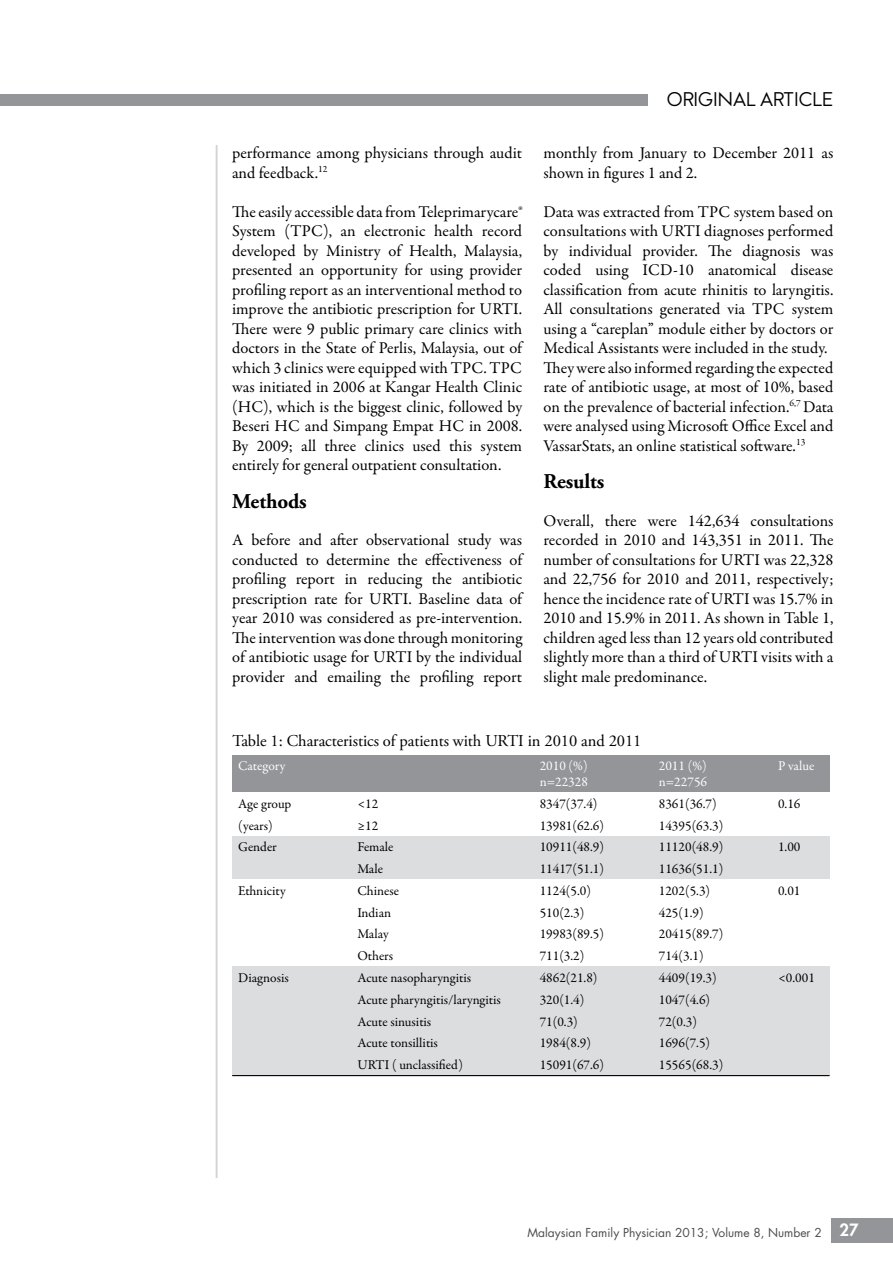
<style>
.page{position:relative;width:893px;height:1263px;background:#fff}
.page>*{position:absolute;margin:0;border:0;box-sizing:border-box;transform-origin:0 0}
.t1{font:700 21px "Adobe Garamond Pro";letter-spacing:-.005em;color:#000}
.t2{font:18px "W Sans";color:#000}
.t3{font:16.5px/19.5px "Garamond Premr Pro";letter-spacing:-.005em;color:#000}
.t4{font:16.5px "Adobe Garamond Pro";letter-spacing:-.005em;color:#000}
.t5{font:13.5px "Garamond Premr Pro";color:#000}
.t6{font:13.5px/16.2px "Garamond Premr Pro";color:#fff}
.t7{font:12px "Futura Std";color:#4d4d4f}
.s1{font-weight:800;font-size:16.5px;color:#fff}
</style>
<div class="page">
<div style="left:232px;top:755px;width:598px;height:37px;background:#939598"></div>
<div style="left:232px;top:836px;width:597px;height:43px;background:#dcddde"></div>
<div style="left:232px;top:966px;width:598px;height:109px;background:#dcddde"></div>
<div style="left:831px;top:1218px;width:62px;height:24px;background:#939598"></div>
<div style="left:0;top:95px;width:17px;height:11px;background:#939598"></div>
<div style="left:17px;top:95px;width:630px;height:11px;background:#939598"></div>
<hr style="left:216px;top:145px;width:1px;height:1033px;background:#d1d3d4">
<hr style="left:232px;top:1075px;width:598px;height:1px;background:#000">
<p class="t3" style="left:232px;top:144px;width:291px">performance among physicians through audit and feedback.<sup>12</sup></p>
<p class="t3" style="left:232px;top:202px;width:292px;text-align:justify">The easily accessible data from Teleprimarycare® System (TPC), an electronic health record developed by Ministry of Health, Malaysia, presented an opportunity for using provider profiling report as an interventional method to improve the antibiotic prescription for URTI.<br>There were 9 public primary care clinics with doctors in the State of Perlis, Malaysia, out of which 3 clinics were equipped with TPC. TPC was initiated in 2006 at Kangar Health Clinic (HC), which is the biggest clinic, followed by Beseri HC and Simpang Empat HC in 2008.<br>By 2009; all three clinics used this system entirely for general outpatient consultation.</p>
<p class="t1" style="left:232px;top:489px;width:76px">Methods</p>
<p class="t3" style="left:232px;top:531px;width:292px;text-align:justify">A before and after observational study was conducted to determine the effectiveness of profiling report in reducing the antibiotic prescription rate for URTI. Baseline data of year 2010 was considered as pre-intervention.<br>The intervention was done through monitoring of antibiotic usage for URTI by the individual provider and emailing the profiling report</p>
<p class="t2" style="left:667px;top:89px;width:168px">ORIGINAL ARTICLE</p>
<p class="t3" style="left:543px;top:144px;width:291px">monthly from January to December 2011 as shown in figures 1 and 2.</p>
<p class="t3" style="left:543px;top:202px;width:292px">Data was extracted from TPC system based on consultations with URTI diagnoses performed by individual provider. The diagnosis was coded using ICD-10 anatomical disease classification from acute rhinitis to laryngitis.<br>All consultations generated via TPC system using a “careplan” module either by doctors or Medical Assistants were included in the study.<br>They were also informed regarding the expected rate of antibiotic usage, at most of 10%, based on the prevalence of bacterial infection.<sup>6,7</sup> Data were analysed using Microsoft Office Excel and VassarStats, an online statistical software.<sup>13</sup></p>
<p class="t1" style="left:543px;top:469px;width:62px">Results</p>
<p class="t3" style="left:543px;top:511px;width:292px;text-align:justify">Overall, there were 142,634 consultations recorded in 2010 and 143,351 in 2011. The number of consultations for URTI was 22,328 and 22,756 for 2010 and 2011, respectively; hence the incidence rate of URTI was 15.7% in 2010 and 15.9% in 2011. As shown in Table 1, children aged less than 12 years old contributed slightly more than a third of URTI visits with a slight male predominance.</p>
<p class="t4" style="left:232px;top:730px;width:411px">Table 1: Characteristics of patients with URTI in 2010 and 2011</p>
<p class="t6" style="left:238px;top:758px;width:49px">Category</p>
<p class="t6" style="left:540px;top:758px;width:50px">2010 (%) n=22328</p>
<p class="t6" style="left:659px;top:758px;width:50px">2011 (%) n=22756</p>
<p class="t6" style="left:778px;top:758px;width:38px">P value</p>
<p class="t5" style="left:238px;top:795px;width:55px">Age group</p>
<p class="t5" style="left:357px;top:795px;width:23px">&lt;12</p>
<p class="t5" style="left:540px;top:795px;width:59px">8347(37.4)</p>
<p class="t5" style="left:659px;top:795px;width:59px">8361(36.7)</p>
<p class="t5" style="left:778px;top:795px;width:24px">0.16</p>
<p class="t5" style="left:238px;top:817px;width:36px">(years)</p>
<p class="t5" style="left:357px;top:817px;width:23px">≥12</p>
<p class="t5" style="left:540px;top:817px;width:66px">13981(62.6)</p>
<p class="t5" style="left:659px;top:817px;width:66px">14395(63.3)</p>
<p class="t5" style="left:238px;top:839px;width:40px">Gender</p>
<p class="t5" style="left:357px;top:839px;width:38px">Female</p>
<p class="t5" style="left:540px;top:839px;width:66px">10911(48.9)</p>
<p class="t5" style="left:659px;top:839px;width:66px">11120(48.9)</p>
<p class="t5" style="left:778px;top:839px;width:24px">1.00</p>
<p class="t5" style="left:357px;top:861px;width:27px">Male</p>
<p class="t5" style="left:540px;top:861px;width:66px">11417(51.1)</p>
<p class="t5" style="left:659px;top:861px;width:66px">11636(51.1)</p>
<p class="t5" style="left:238px;top:882px;width:49px">Ethnicity</p>
<p class="t5" style="left:357px;top:882px;width:43px">Chinese</p>
<p class="t5" style="left:540px;top:882px;width:53px">1124(5.0)</p>
<p class="t5" style="left:659px;top:882px;width:53px">1202(5.3)</p>
<p class="t5" style="left:778px;top:882px;width:24px">0.01</p>
<p class="t5" style="left:357px;top:904px;width:35px">Indian</p>
<p class="t5" style="left:540px;top:904px;width:46px">510(2.3)</p>
<p class="t5" style="left:659px;top:904px;width:46px">425(1.9)</p>
<p class="t5" style="left:357px;top:926px;width:33px">Malay</p>
<p class="t5" style="left:540px;top:926px;width:66px">19983(89.5)</p>
<p class="t5" style="left:659px;top:926px;width:66px">20415(89.7)</p>
<p class="t5" style="left:357px;top:948px;width:37px">Others</p>
<p class="t5" style="left:540px;top:948px;width:46px">711(3.2)</p>
<p class="t5" style="left:659px;top:948px;width:46px">714(3.1)</p>
<p class="t5" style="left:238px;top:970px;width:52px">Diagnosis</p>
<p class="t5" style="left:357px;top:970px;width:115px">Acute nasopharyngitis</p>
<p class="t5" style="left:540px;top:970px;width:59px">4862(21.8)</p>
<p class="t5" style="left:659px;top:970px;width:59px">4409(19.3)</p>
<p class="t5" style="left:778px;top:970px;width:38px">&lt;0.001</p>
<p class="t5" style="left:357px;top:991px;width:145px">Acute pharyngitis/laryngitis</p>
<p class="t5" style="left:540px;top:991px;width:46px">320(1.4)</p>
<p class="t5" style="left:659px;top:991px;width:53px">1047(4.6)</p>
<p class="t5" style="left:357px;top:1013px;width:75px">Acute sinusitis</p>
<p class="t5" style="left:540px;top:1013px;width:40px">71(0.3)</p>
<p class="t5" style="left:659px;top:1013px;width:40px">72(0.3)</p>
<p class="t5" style="left:357px;top:1035px;width:82px">Acute tonsillitis</p>
<p class="t5" style="left:540px;top:1035px;width:53px">1984(8.9)</p>
<p class="t5" style="left:659px;top:1035px;width:53px">1696(7.5)</p>
<p class="t5" style="left:357px;top:1057px;width:107px">URTI ( unclassified)</p>
<p class="t5" style="left:540px;top:1057px;width:66px">15091(67.6)</p>
<p class="t5" style="left:659px;top:1057px;width:66px">15565(68.3)</p>
<p class="t7" style="left:527px;top:1225px;width:333px">Malaysian Family Physician 2013; Volume 8, Number 2 <span class="s1">27</span></p>
</div>
